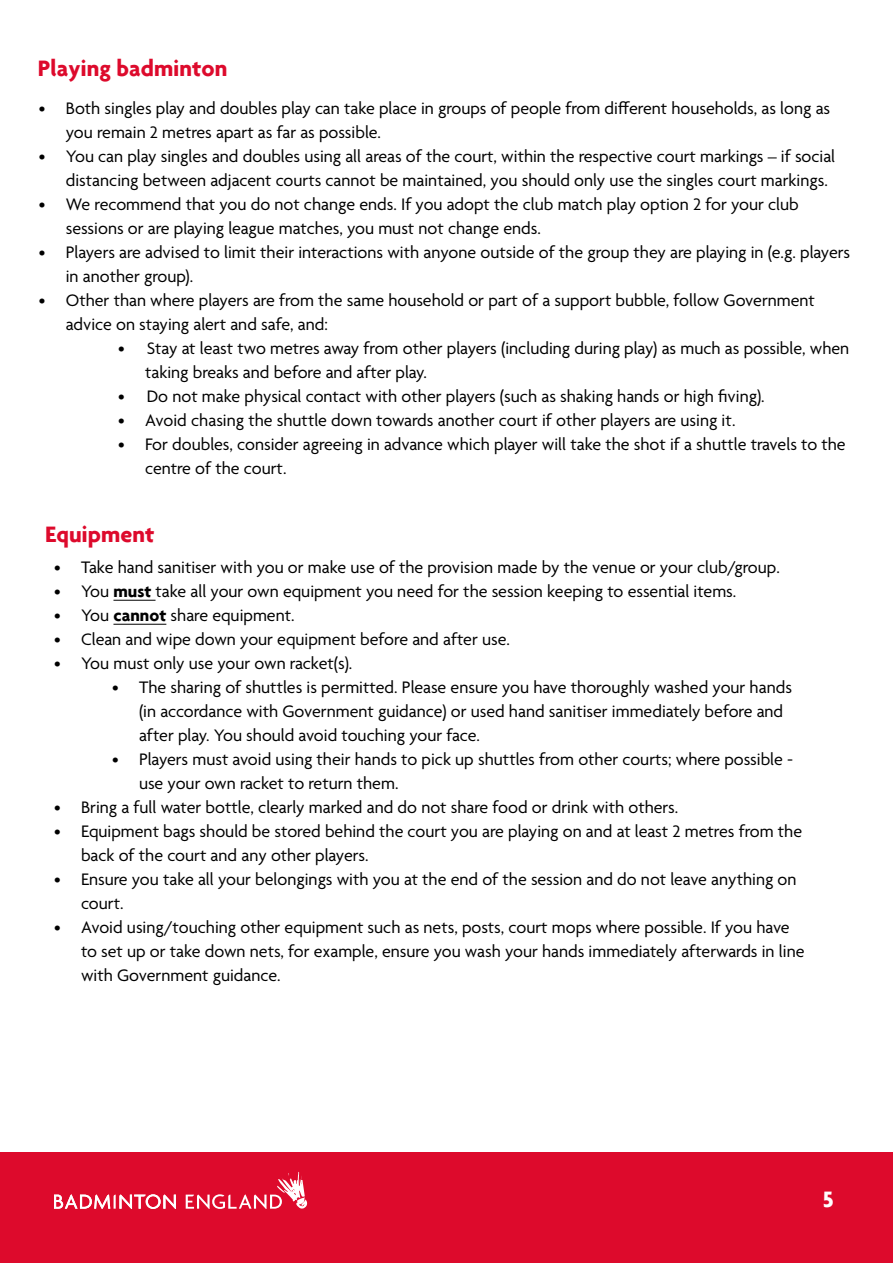
<style>
.page{position:relative;width:893px;height:1263px;background:#fff}
.page>*{position:absolute;margin:0;border:0;box-sizing:border-box;transform-origin:0 0}
.t1{font:700 24px "Agenda";color:#dd0a2c}
.t2{font:700 24px "Agenda";color:#fff}
.t3{font:18px/24px "Agenda";color:#000}
.s1{font-weight:700}
</style>
<div class="page">
<div style="left:0;top:1152px;width:893px;height:111px;background:#dd0a2c"></div>
<svg style="left:54px;top:1194px;width:122px;height:15px"></svg>
<svg style="left:186px;top:1170px;width:121px;height:39px"></svg>
<hr style="left:113px;top:600px;width:43px;height:1px;background:#000">
<hr style="left:113px;top:624px;width:53px;height:1px;background:#000">
<h1 class="t1" style="left:38px;top:54px;width:191px">Playing badminton</h1>
<p class="t3" style="left:66px;top:97px;width:766px;text-indent:-27px">• Both singles play and doubles play can take place in groups of people from different households, as long as you remain 2 metres apart as far as possible.</p>
<p class="t3" style="left:66px;top:145px;width:771px;text-indent:-27px">• You can play singles and doubles using all areas of the court, within the respective court markings – if social distancing between adjacent courts cannot be maintained, you should only use the singles court markings.</p>
<p class="t3" style="left:66px;top:193px;width:734px;text-indent:-27px">• We recommend that you do not change ends. If you adopt the club match play option 2 for your club sessions or are playing league matches, you must not change ends.</p>
<p class="t3" style="left:66px;top:241px;width:786px;text-indent:-27px">• Players are advised to limit their interactions with anyone outside of the group they are playing in (e.g. players in another group).</p>
<p class="t3" style="left:66px;top:289px;width:751px;text-indent:-27px">• Other than where players are from the same household or part of a support bubble, follow Government advice on staying alert and safe, and:</p>
<p class="t3" style="left:145px;top:337px;width:706px;text-indent:-27px">• Stay at least two metres away from other players (including during play) as much as possible, when taking breaks and before and after play.</p>
<p class="t3" style="left:118px;top:385px;width:648px">• Do not make physical contact with other players (such as shaking hands or high fiving).</p>
<p class="t3" style="left:118px;top:409px;width:619px">• Avoid chasing the shuttle down towards another court if other players are using it.</p>
<p class="t3" style="left:145px;top:433px;width:702px;text-indent:-27px">• For doubles, consider agreeing in advance which player will take the shot if a shuttle travels to the centre of the court.</p>
<h1 class="t1" style="left:45px;top:520px;width:111px">Equipment</h1>
<p class="t3" style="left:54px;top:557px;width:727px">• Take hand sanitiser with you or make use of the provision made by the venue or your club/group.</p>
<p class="t3" style="left:54px;top:581px;width:684px">• You <span class="s1">must</span> take all your own equipment you need for the session keeping to essential items.</p>
<p class="t3" style="left:54px;top:605px;width:242px">• You <span class="s1">cannot</span> share equipment.</p>
<p class="t3" style="left:54px;top:629px;width:457px">• Clean and wipe down your equipment before and after use.</p>
<p class="t3" style="left:54px;top:653px;width:300px">• You must only use your own racket(s).</p>
<p class="t3" style="left:139px;top:677px;width:654px;text-indent:-27px">• The sharing of shuttles is permitted. Please ensure you have thoroughly washed your hands (in accordance with Government guidance) or used hand sanitiser immediately before and after play. You should avoid touching your face.</p>
<p class="t3" style="left:139px;top:749px;width:656px;text-indent:-27px">• Players must avoid using their hands to pick up shuttles from other courts; where possible - use your own racket to return them.</p>
<p class="t3" style="left:54px;top:797px;width:626px">• Bring a full water bottle, clearly marked and do not share food or drink with others.</p>
<p class="t3" style="left:81px;top:821px;width:723px;text-indent:-27px">• Equipment bags should be stored behind the court you are playing on and at least 2 metres from the back of the court and any other players.</p>
<p class="t3" style="left:81px;top:869px;width:717px;text-indent:-27px">• Ensure you take all your belongings with you at the end of the session and do not leave anything on court.</p>
<p class="t3" style="left:81px;top:917px;width:725px;text-indent:-27px">• Avoid using/touching other equipment such as nets, posts, court mops where possible. If you have to set up or take down nets, for example, ensure you wash your hands immediately afterwards in line with Government guidance.</p>
<h1 class="t2" style="left:823px;top:1184px;width:12px">5</h1>
</div>
